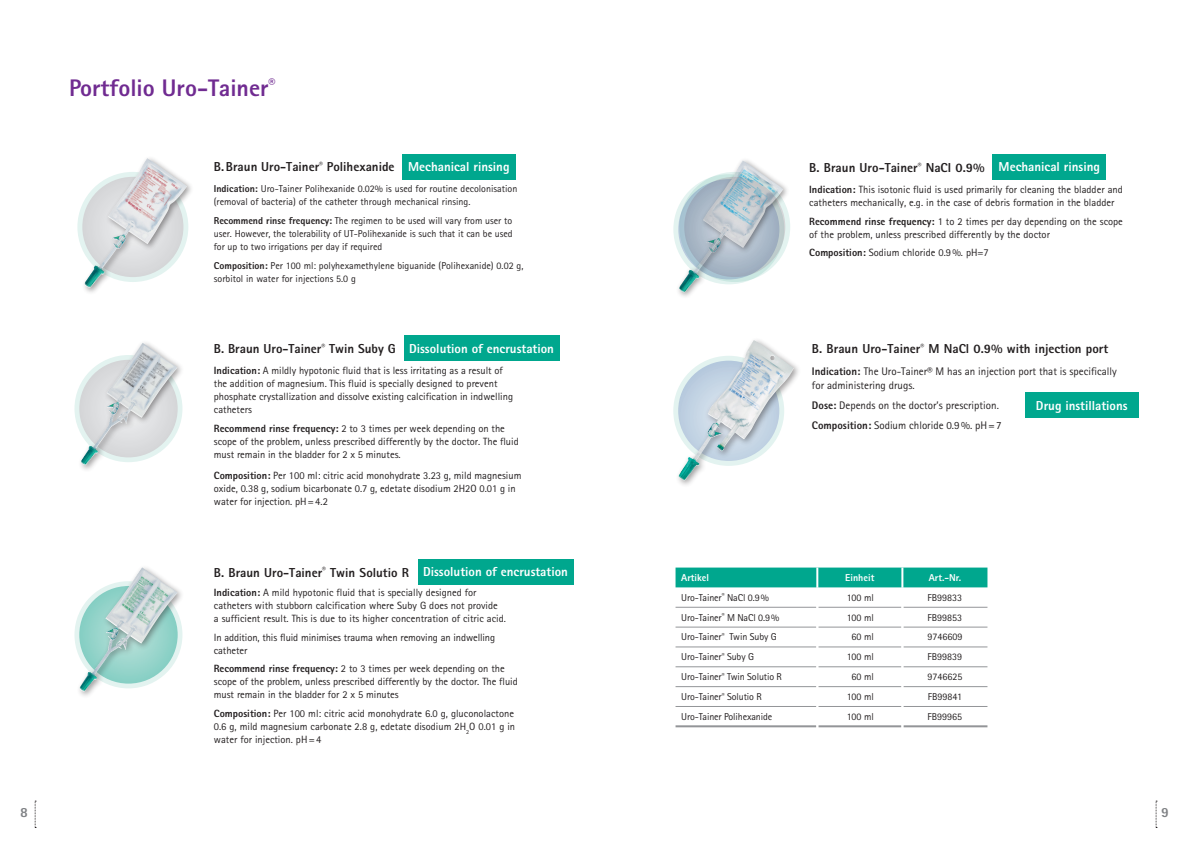
<style>
.page{position:relative;width:1191px;height:842px;background:#fff}
.page>*{position:absolute;margin:0;border:0;box-sizing:border-box;transform-origin:0 0}
.t1{font:800 24px "Rotis Sans Serif Pro";color:#702b91}
.t2{font:800 14px "Rotis Sans Serif Pro";color:#808285}
.t3{font:800 13px "Rotis Sans Serif Pro";color:#231f20}
.t4{font:800 13px "Rotis Sans Serif Pro";color:#fff}
.t5{font:11px/14px "Rotis Sans Serif Pro";color:#231f20}
.t6{font:10.5px/13px "Rotis Sans Serif Pro";color:#231f20}
.t7{font:10px/13px "Rotis Sans Serif Pro";color:#231f20}
.t8{font:800 10px "Rotis Sans Serif Pro";color:#fff}
.s1{font-weight:800}
</style>
<div class="page">
<div style="left:402px;top:154px;width:113px;height:25px;background:#00a78e"></div>
<div style="left:81px;top:155px;width:113px;height:140px;background:#231f20;opacity:.45"></div>
<img style="left:84px;top:158px;width:95px;height:130px">
<div style="left:675px;top:567px;width:312px;height:20px;background:#00a78e"></div>
<hr style="left:818px;top:607px;width:83px;height:1px;background:#939598">
<hr style="left:903px;top:607px;width:84px;height:1px;background:#939598">
<hr style="left:818px;top:627px;width:83px;height:1px;background:#939598">
<hr style="left:903px;top:627px;width:84px;height:1px;background:#939598">
<hr style="left:818px;top:647px;width:83px;height:1px;background:#939598">
<hr style="left:903px;top:647px;width:84px;height:1px;background:#939598">
<hr style="left:818px;top:666px;width:83px;height:1px;background:#939598">
<hr style="left:903px;top:666px;width:84px;height:1px;background:#939598">
<hr style="left:818px;top:686px;width:83px;height:1px;background:#939598">
<hr style="left:903px;top:686px;width:84px;height:1px;background:#939598">
<hr style="left:818px;top:706px;width:83px;height:1px;background:#939598">
<hr style="left:903px;top:706px;width:84px;height:1px;background:#939598">
<hr style="left:675px;top:706px;width:141px;height:1px;background:#939598">
<hr style="left:675px;top:607px;width:141px;height:1px;background:#939598">
<hr style="left:675px;top:627px;width:141px;height:1px;background:#939598">
<hr style="left:675px;top:647px;width:141px;height:1px;background:#939598">
<hr style="left:675px;top:666px;width:141px;height:1px;background:#939598">
<hr style="left:675px;top:686px;width:141px;height:1px;background:#939598">
<hr style="left:675px;top:725px;width:141px;height:2px;background:#939598">
<hr style="left:818px;top:725px;width:83px;height:2px;background:#939598">
<hr style="left:903px;top:725px;width:84px;height:2px;background:#939598">
<hr style="left:816px;top:567px;width:2px;height:20px;background:#fff">
<hr style="left:901px;top:567px;width:2px;height:20px;background:#fff">
<div style="left:76px;top:564px;width:109px;height:135px;background:#231f20;opacity:.45"></div>
<img style="left:79px;top:567px;width:85px;height:125px">
<div style="left:77px;top:339px;width:108px;height:134px;background:#231f20;opacity:.45"></div>
<img style="left:81px;top:343px;width:83px;height:122px">
<div style="left:675px;top:157px;width:115px;height:143px;background:#231f20;opacity:.45"></div>
<img style="left:679px;top:161px;width:96px;height:131px">
<div style="left:1025px;top:392px;width:113px;height:26px;background:#00a78e"></div>
<div style="left:675px;top:337px;width:126px;height:151px;background:#231f20;opacity:.45"></div>
<img style="left:678px;top:349px;width:70px;height:132px">
<svg style="left:682px;top:174px;width:105px;height:106px"></svg>
<div style="left:679px;top:172px;width:111px;height:110px;border:5px solid #e3f3f0;border-radius:50%"></div>
<div style="left:403px;top:335px;width:156px;height:26px;background:#00a78e"></div>
<div style="left:417px;top:559px;width:156px;height:26px;background:#00a78e"></div>
<div style="left:992px;top:154px;width:114px;height:25px;background:#00a78e"></div>
<svg style="left:1155px;top:801px;width:2px;height:27px"></svg>
<svg style="left:35px;top:801px;width:1px;height:27px"></svg>
<h1 class="t1" style="left:69px;top:72px;width:208px">Portfolio Uro-Tainer<sup>®</sup></h1>
<p class="t3" style="left:214px;top:159px;width:182px">B.Braun Uro-Tainer<sup>®</sup> Polihexanide</p>
<p class="t4" style="left:408px;top:158px;width:103px">Mechanical rinsing</p>
<p class="t7" style="left:214px;top:183px;width:305px"><span class="s1">Indication:</span> Uro-Tainer Polihexanide 0.02% is used for routine decolonisation (removal of bacteria) of the catheter through mechanical rinsing.</p>
<p class="t7" style="left:214px;top:214px;width:300px;text-align:justify"><span class="s1">Recommend rinse frequency:</span> The regimen to be used will vary from user to user. However, the tolerability of UT-Polihexanide is such that it can be used for up to two irrigations per day if required</p>
<p class="t7" style="left:214px;top:259px;width:311px"><span class="s1">Composition:</span> Per 100 ml: polyhexamethylene biguanide (Polihexanide) 0.02 g, sorbitol in water for injections 5.0 g</p>
<p class="t4" style="left:409px;top:340px;width:146px">Dissolution of encrustation</p>
<p class="t3" style="left:214px;top:341px;width:183px">B. Braun Uro-Tainer<sup>®</sup> Twin Suby G</p>
<p class="t6" style="left:214px;top:364px;width:301px"><span class="s1">Indication:</span> A mildly hypotonic fluid that is less irritating as a result of the addition of magnesium. This fluid is specially designed to prevent phosphate crystallization and dissolve existing calcification in indwelling catheters</p>
<p class="t6" style="left:214px;top:422px;width:306px"><span class="s1">Recommend rinse frequency:</span> 2 to 3 times per week depending on the scope of the problem, unless prescribed differently by the doctor. The fluid must remain in the bladder for 2 x 5 minutes.</p>
<p class="t6" style="left:214px;top:469px;width:309px"><span class="s1">Composition:</span> Per 100 ml: citric acid monohydrate 3.23 g, mild magnesium oxide, 0.38 g, sodium bicarbonate 0.7 g, edetate disodium 2H2O 0.01 g in water for injection. pH=4.2</p>
<p class="t3" style="left:214px;top:564px;width:197px">B. Braun Uro-Tainer<sup>®</sup> Twin Solutio R</p>
<p class="t6" style="left:214px;top:586px;width:293px"><span class="s1">Indication:</span> A mild hypotonic fluid that is specially designed for catheters with stubborn calcification where Suby G does not provide<br>a sufficient result. This is due to its higher concentration of citric acid.</p>
<p class="t6" style="left:214px;top:631px;width:283px">In addition, this fluid minimises trauma when removing an indwelling catheter</p>
<p class="t6" style="left:214px;top:662px;width:305px"><span class="s1">Recommend rinse frequency:</span> 2 to 3 times per week depending on the scope of the problem, unless prescribed differently by the doctor. The fluid must remain in the bladder for 2 x 5 minutes</p>
<p class="t6" style="left:214px;top:707px;width:303px;text-align:justify"><span class="s1">Composition:</span> Per 100 ml: citric acid monohydrate 6.0 g, gluconolactone 0.6 g, mild magnesium carbonate 2.8 g, edetate disodium 2H<sub>2</sub>O 0.01 g in water for injection. pH=4</p>
<p class="t4" style="left:423px;top:564px;width:146px">Dissolution of encrustation</p>
<p class="t4" style="left:998px;top:158px;width:103px">Mechanical rinsing</p>
<p class="t3" style="left:809px;top:159px;width:177px">B. Braun Uro-Tainer<sup>®</sup> NaCI 0.9%</p>
<p class="t6" style="left:809px;top:183px;width:315px"><span class="s1">Indication:</span> This isotonic fluid is used primarily for cleaning the bladder and catheters mechanically, e.g. in the case of debris formation in the bladder</p>
<p class="t6" style="left:809px;top:215px;width:315px"><span class="s1">Recommend rinse frequency:</span> 1 to 2 times per day depending on the scope of the problem, unless prescribed differently by the doctor</p>
<p class="t6" style="left:809px;top:246px;width:181px"><span class="s1">Composition:</span> Sodium chloride 0.9%. pH=7</p>
<p class="t3" style="left:812px;top:341px;width:298px">B. Braun Uro-Tainer<sup>®</sup> M NaCl 0.9% with injection port</p>
<p class="t5" style="left:812px;top:365px;width:306px"><span class="s1">Indication:</span> The Uro-Tainer® M has an injection port that is specifically for administering drugs.</p>
<p class="t5" style="left:812px;top:396px;width:191px;line-height:19.7px"><span class="s1">Dose:</span> Depends on the doctor’s prescription.<br><span class="s1">Composition:</span> Sodium chloride 0.9%. pH=7</p>
<p class="t4" style="left:1036px;top:397px;width:93px">Drug instillations</p>
<p class="t8" style="left:681px;top:571px;width:29px">Artikel</p>
<p class="t8" style="left:845px;top:571px;width:31px">Einheit</p>
<p class="t8" style="left:928px;top:571px;width:34px">Art.-Nr.</p>
<p class="t7" style="left:681px;top:591px;width:89px">Uro-Tainer<sup>®</sup> NaCl 0.9%</p>
<p class="t7" style="left:847px;top:591px;width:29px">100 ml</p>
<p class="t7" style="left:927px;top:591px;width:36px">FB99833</p>
<p class="t7" style="left:681px;top:611px;width:99px">Uro-Tainer<sup>®</sup> M NaCl 0.9%</p>
<p class="t7" style="left:847px;top:611px;width:29px">100 ml</p>
<p class="t7" style="left:927px;top:611px;width:36px">FB99853</p>
<p class="t7" style="left:681px;top:631px;width:97px">Uro-Tainer<sup>®</sup> Twin Suby G</p>
<p class="t7" style="left:851px;top:631px;width:24px">60 ml</p>
<p class="t7" style="left:927px;top:631px;width:36px">9746609</p>
<p class="t7" style="left:681px;top:650px;width:74px">Uro-Tainer<sup>®</sup> Suby G</p>
<p class="t7" style="left:847px;top:650px;width:29px">100 ml</p>
<p class="t7" style="left:927px;top:650px;width:36px">FB99839</p>
<p class="t7" style="left:681px;top:670px;width:102px">Uro-Tainer<sup>®</sup> Twin Solutio R</p>
<p class="t7" style="left:851px;top:670px;width:24px">60 ml</p>
<p class="t7" style="left:927px;top:670px;width:36px">9746625</p>
<p class="t7" style="left:681px;top:690px;width:82px">Uro-Tainer<sup>®</sup> Solutio R</p>
<p class="t7" style="left:847px;top:690px;width:29px">100 ml</p>
<p class="t7" style="left:927px;top:690px;width:36px">FB99841</p>
<p class="t7" style="left:681px;top:710px;width:93px">Uro-Tainer Polihexanide</p>
<p class="t7" style="left:847px;top:710px;width:29px">100 ml</p>
<p class="t7" style="left:927px;top:710px;width:36px">FB99965</p>
<h2 class="t2" style="left:20px;top:804px;width:9px">8</h2>
<h2 class="t2" style="left:1161px;top:804px;width:9px">9</h2>
</div>
